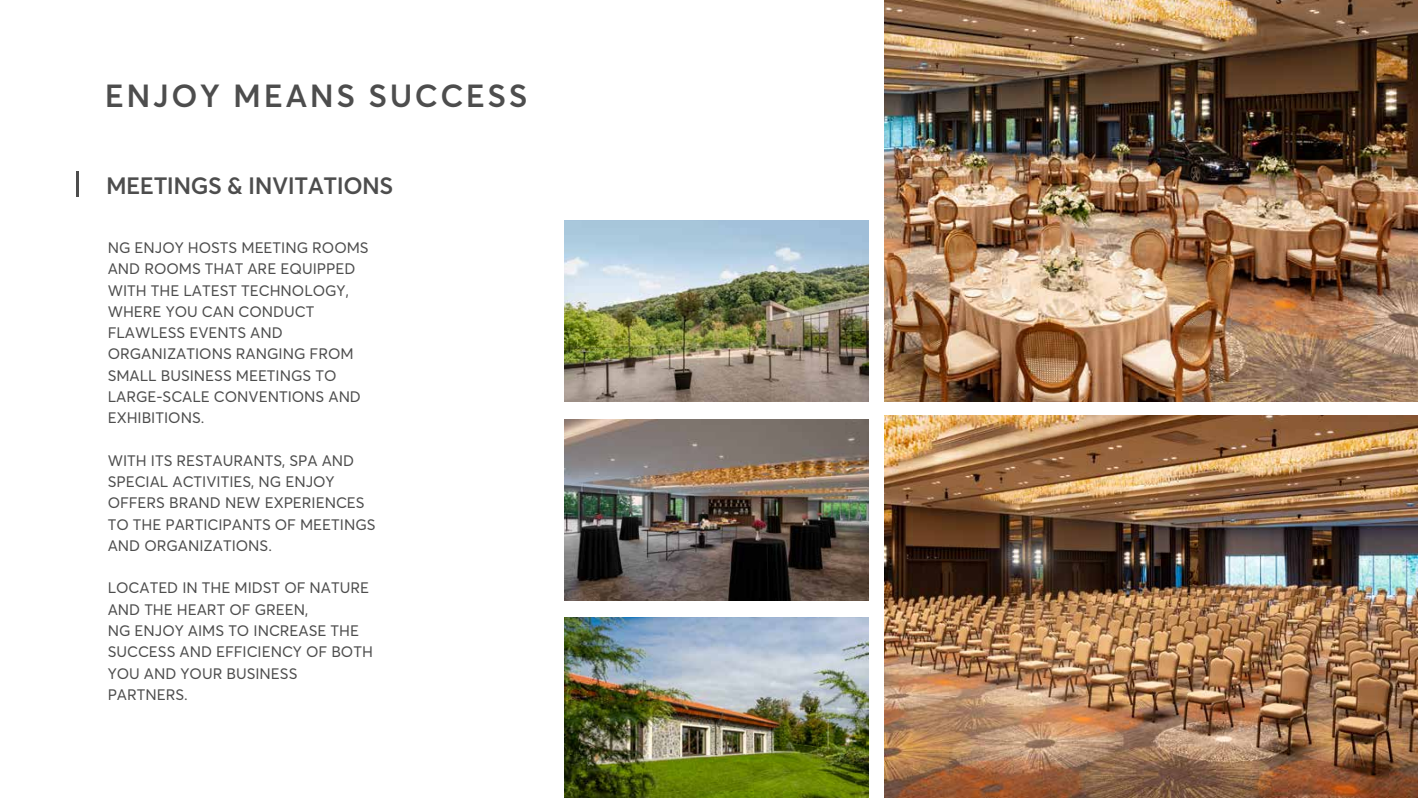
<style>
.page{position:relative;width:1418px;height:798px;background:#fff}
.page>*{position:absolute;margin:0;border:0;box-sizing:border-box;transform-origin:0 0}
.t1{font:600 31.5px "Averta";letter-spacing:.08em;color:#4d4d4d}
.t2{font:600 23.38px "Averta";letter-spacing:-.02em;color:#4d4d4d}
.t3{font:15px/21.2px "Averta";color:#4d4d4d}
</style>
<div class="page">
<hr style="left:76px;top:171px;width:3px;height:25px;background:#4d4d4d">
<img style="left:884px;top:0;width:533px;height:401px">
<img style="left:884px;top:415px;width:533px;height:382px">
<img style="left:564px;top:220px;width:304px;height:181px">
<img style="left:564px;top:419px;width:304px;height:180px">
<img style="left:564px;top:617px;width:304px;height:180px">
<h1 class="t1" style="left:105px;top:76px;width:424px">ENJOY MEANS SUCCESS</h1>
<h2 class="t2" style="left:106px;top:171px;width:289px">MEETINGS &amp; INVITATIONS</h2>
<p class="t3" style="left:108px;top:237px;width:262px">NG ENJOY HOSTS MEETING ROOMS<br>AND ROOMS THAT ARE EQUIPPED<br>WITH THE LATEST TECHNOLOGY,<br>WHERE YOU CAN CONDUCT<br>FLAWLESS EVENTS AND<br>ORGANIZATIONS RANGING FROM<br>SMALL BUSINESS MEETINGS TO<br>LARGE-SCALE CONVENTIONS AND<br>EXHIBITIONS.</p>
<p class="t3" style="left:108px;top:449px;width:269px">WITH ITS RESTAURANTS, SPA AND<br>SPECIAL ACTIVITIES, NG ENJOY<br>OFFERS BRAND NEW EXPERIENCES<br>TO THE PARTICIPANTS OF MEETINGS<br>AND ORGANIZATIONS.</p>
<p class="t3" style="left:108px;top:577px;width:267px">LOCATED IN THE MIDST OF NATURE<br>AND THE HEART OF GREEN,<br>NG ENJOY AIMS TO INCREASE THE<br>SUCCESS AND EFFICIENCY OF BOTH<br>YOU AND YOUR BUSINESS<br>PARTNERS.</p>
</div>
